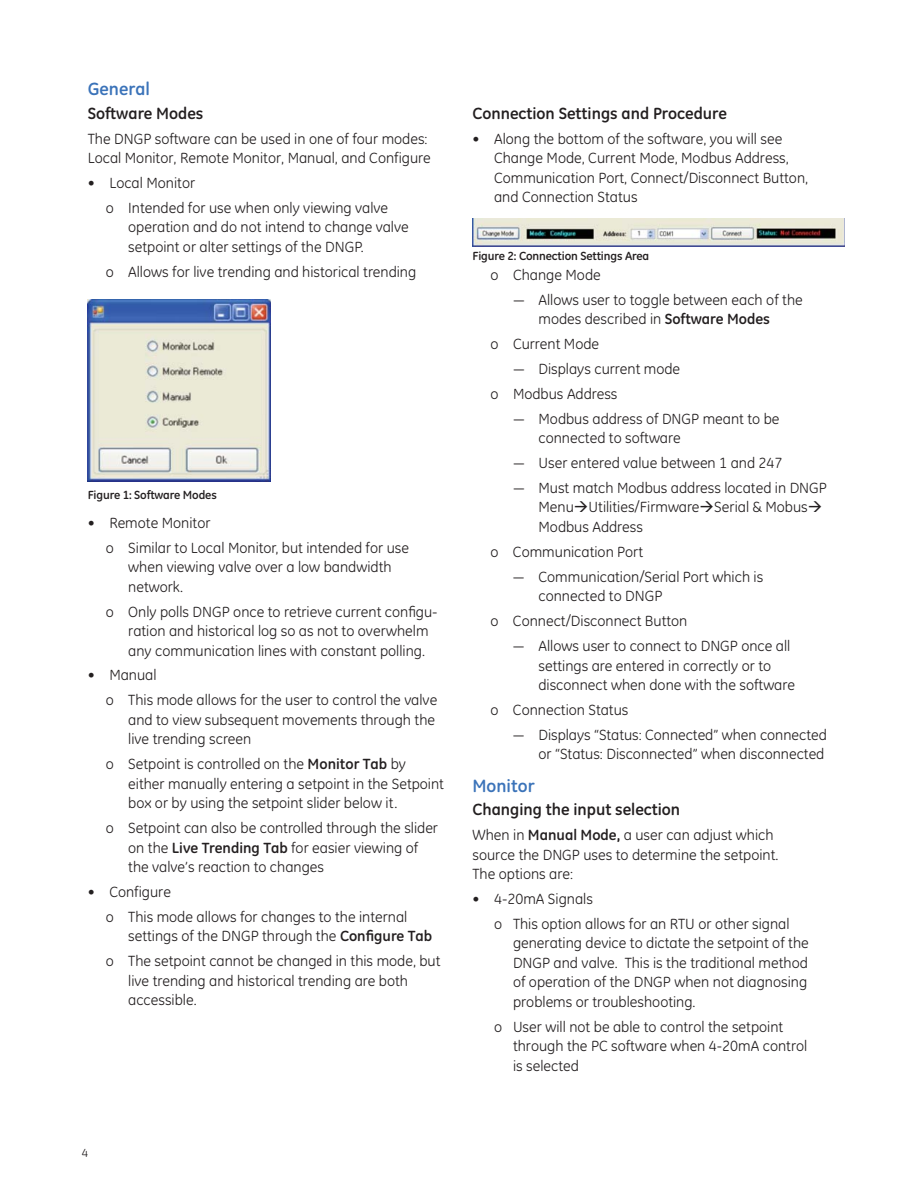
<style>
.page{position:relative;width:918px;height:1188px;background:#fff}
.page>*{position:absolute;margin:0;border:0;box-sizing:border-box;transform-origin:0 0}
.t1{font:700 18px "GE Inspira";color:#3b73b9}
.t2{font:700 16.5px "GE Inspira";color:#231f20}
.t3{font:15px/19.5px "GE Inspira";color:#231f20}
.t4{font:700 12px "GE Inspira";letter-spacing:-.01em;color:#231f20}
.t5{font:12px "GE Inspira";color:#231f20}
.s1{font-weight:700}
</style>
<div class="page">
<img style="left:88px;top:299px;width:183px;height:182px">
<img style="left:472px;top:218px;width:373px;height:28px">
<p class="t1" style="left:88px;top:82px;width:64px">General</p>
<p class="t2" style="left:88px;top:107px;width:117px">Software Modes</p>
<p class="t3" style="left:88px;top:130px;width:345px">The DNGP software can be used in one of four modes:<br>Local Monitor, Remote Monitor, Manual, and Configure</p>
<p class="t3" style="left:106px;top:172px;width:284px;line-height:24.9px;text-indent:-18px">• Local Monitor<br>o Intended for use when only viewing valve</p>
<p class="t3" style="left:128px;top:219px;width:282px">operation and do not intend to change valve setpoint or alter settings of the DNGP.</p>
<p class="t3" style="left:106px;top:264px;width:312px">o Allows for live trending and historical trending</p>
<p class="t4" style="left:88px;top:490px;width:131px">Figure 1: Software Modes</p>
<p class="t3" style="left:106px;top:512px;width:305px;line-height:24.9px;text-indent:-18px">• Remote Monitor<br>o Similar to Local Monitor, but intended for use</p>
<p class="t3" style="left:128px;top:559px;width:265px">when viewing valve over a low bandwidth network.</p>
<p class="t3" style="left:128px;top:603px;width:311px;text-indent:-23px">o Only polls DNGP once to retrieve current configu&shy;ration and historical log so as not to overwhelm any communication lines with constant polling.</p>
<p class="t3" style="left:106px;top:665px;width:333px;line-height:24.9px;text-indent:-18px">• Manual<br>o This mode allows for the user to control the valve</p>
<p class="t3" style="left:128px;top:712px;width:308px">and to view subsequent movements through the live trending screen</p>
<p class="t3" style="left:128px;top:756px;width:317px;text-indent:-22px">o Setpoint is controlled on the <span class="s1">Monitor Tab</span> by either manually entering a setpoint in the Setpoint box or by using the setpoint slider below it.</p>
<p class="t3" style="left:128px;top:820px;width:311px;text-indent:-22px">o Setpoint can also be controlled through the slider on the <span class="s1">Live Trending Tab</span> for easier viewing of the valve’s reaction to changes</p>
<p class="t3" style="left:106px;top:881px;width:303px;line-height:24.9px;text-indent:-18px">• Configure<br>o This mode allows for changes to the internal</p>
<p class="t3" style="left:106px;top:926px;width:336px;line-height:24.9px;text-indent:22px">settings of the DNGP through the <span class="s1">Configure Tab </span>o The setpoint cannot be changed in this mode, but</p>
<p class="t3" style="left:128px;top:973px;width:281px">live trending and historical trending are both accessible.</p>
<p class="t2" style="left:472px;top:107px;width:256px">Connection Settings and Procedure</p>
<p class="t3" style="left:494px;top:131px;width:316px;text-indent:-22px">• Along the bottom of the software, you will see Change Mode, Current Mode, Modbus Address, Communication Port, Connect/Disconnect Button, and Connection Status</p>
<p class="t4" style="left:472px;top:252px;width:178px">Figure 2: Connection Settings Area</p>
<p class="t3" style="left:490px;top:266px;width:112px">o Change Mode</p>
<p class="t3" style="left:513px;top:291px;width:291px;text-align:center">— Allows user to toggle between each of the modes described in <span class="s1">Software Modes</span></p>
<p class="t3" style="left:490px;top:336px;width:110px">o Current Mode</p>
<p class="t3" style="left:490px;top:358px;width:191px;line-height:24.9px;text-indent:22px">— Displays current mode o Modbus Address</p>
<p class="t3" style="left:538px;top:410px;width:243px;text-indent:-26px">— Modbus address of DNGP meant to be connected to software</p>
<p class="t3" style="left:513px;top:455px;width:271px">— User entered value between 1 and 247</p>
<p class="t3" style="left:538px;top:480px;width:290px;text-indent:-25px">— Must match Modbus address located in DNGP<br>Menu Utilities/Firmware Serial &amp; Mobus<br>Modbus Address</p>
<p class="t3" style="left:490px;top:544px;width:154px">o Communication Port</p>
<p class="t3" style="left:538px;top:568px;width:226px;text-indent:-26px">— Communication/Serial Port which is connected to DNGP</p>
<p class="t3" style="left:490px;top:613px;width:198px">o Connect/Disconnect Button</p>
<p class="t3" style="left:538px;top:638px;width:258px;text-indent:-26px">— Allows user to connect to DNGP once all settings are entered in correctly or to disconnect when done with the software</p>
<p class="t3" style="left:490px;top:702px;width:139px">o Connection Status</p>
<p class="t3" style="left:513px;top:727px;width:315px;text-align:right">— Displays “Status: Connected” when connected or “Status: Disconnected” when disconnected</p>
<p class="t1" style="left:472px;top:779px;width:64px">Monitor</p>
<p class="t2" style="left:472px;top:803px;width:209px">Changing the input selection</p>
<p class="t3" style="left:472px;top:827px;width:308px">When in <span class="s1">Manual Mode,</span> a user can adjust which source the DNGP uses to determine the setpoint.<br>The options are:</p>
<p class="t3" style="left:494px;top:888px;width:297px;line-height:24.9px;text-indent:-22px">• 4-20mA Signals<br>o This option allows for an RTU or other signal</p>
<p class="t3" style="left:513px;top:935px;width:297px;text-align:justify">generating device to dictate the setpoint of the DNGP and valve. This is the traditional method of operation of the DNGP when not diagnosing problems or troubleshooting.</p>
<p class="t3" style="left:513px;top:1018px;width:296px;text-indent:-19px">o User will not be able to control the setpoint through the PC software when 4-20mA control is selected</p>
<p class="t5" style="left:82px;top:1148px;width:8px">4</p>
</div>
